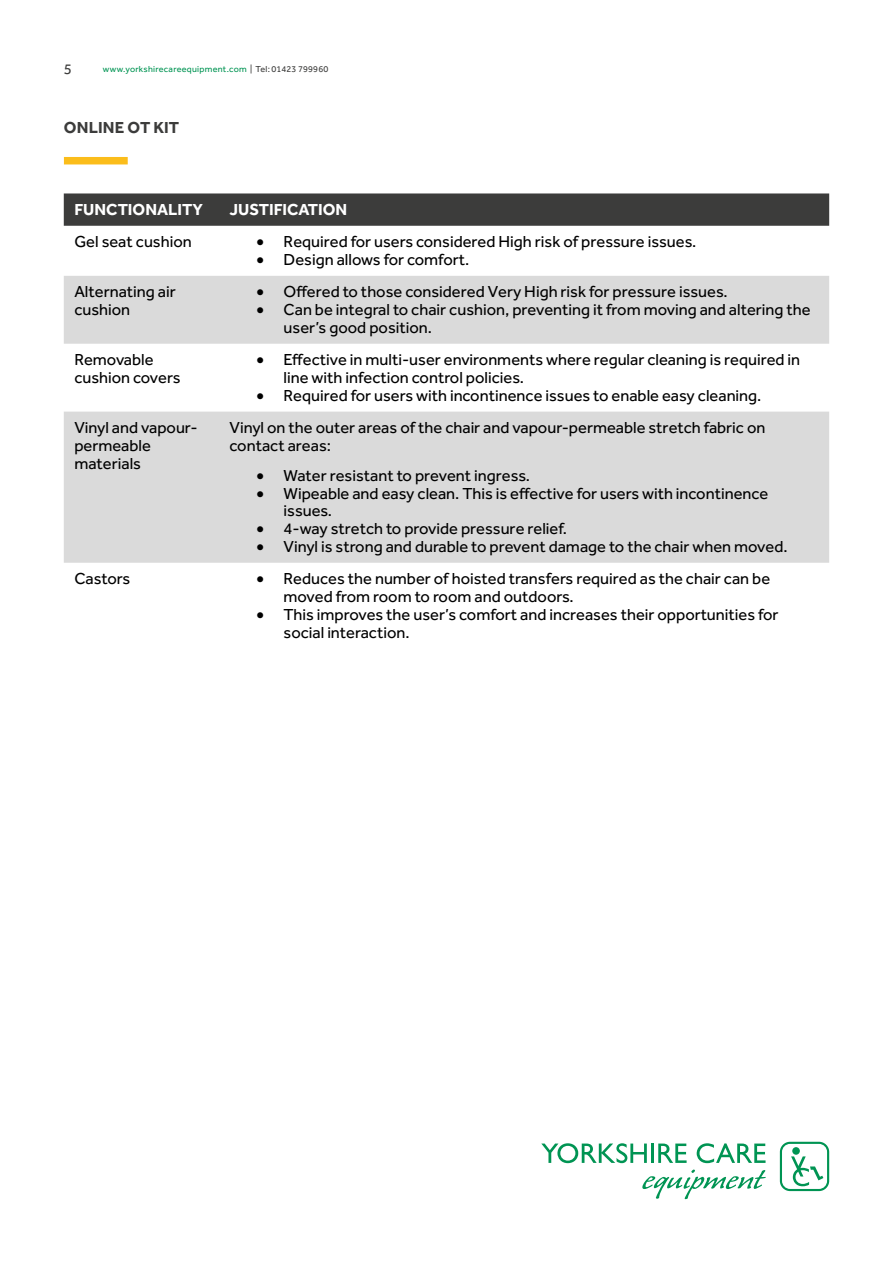
<style>
.page{position:relative;width:893px;height:1263px;background:#fff}
.page>*{position:absolute;margin:0;border:0;box-sizing:border-box;transform-origin:0 0}
.t1{font:16.5px/17.9px "Effra";color:#000}
.t2{font:700 16.5px "Effra";color:#fff}
.t3{font:700 16.5px "Effra";letter-spacing:.01em;color:#3c3c3b}
.t4{font:15px "Effra";color:#3c3c3b}
.t5{font:9px "Effra";letter-spacing:.025em;color:#009453}
.s1{color:#3c3c3b}
</style>
<div class="page">
<div style="left:64px;top:157px;width:64px;height:7px;background:#fbbd1b"></div>
<div style="left:64px;top:193px;width:765px;height:33px;background:#3c3c3b"></div>
<svg style="left:64px;top:276px;width:765px;height:287px;fill:#dadada"></svg>
<svg style="left:780px;top:1142px;width:49px;height:49px"></svg>
<svg style="left:541px;top:1143px;width:106px;height:20px"></svg>
<hr style="left:651px;top:1143px;width:3px;height:20px;background:#009453">
<svg style="left:658px;top:1143px;width:29px;height:20px"></svg>
<svg style="left:697px;top:1143px;width:68px;height:20px"></svg>
<svg style="left:642px;top:1169px;width:124px;height:30px"></svg>
<p class="t4" style="left:64px;top:60px;width:10px">5</p>
<p class="t5" style="left:103px;top:64px;width:227px">www.yorkshirecareequipment.com <span class="s1">| Tel: 01423 799960</span></p>
<p class="t3" style="left:64px;top:117px;width:117px">ONLINE OT KIT</p>
<p class="t2" style="left:74px;top:200px;width:130px">FUNCTIONALITY</p>
<p class="t2" style="left:230px;top:200px;width:119px">JUSTIFICATION</p>
<p class="t1" style="left:74px;top:233px;width:119px">Gel seat cushion</p>
<p class="t1" style="left:257px;top:233px;width:441px">• Required for users considered High risk of pressure issues.</p>
<p class="t1" style="left:257px;top:251px;width:214px">• Design allows for comfort.</p>
<p class="t1" style="left:74px;top:283px;width:103px">Alternating air cushion</p>
<p class="t1" style="left:257px;top:283px;width:473px">• Offered to those considered Very High risk for pressure issues.</p>
<p class="t1" style="left:284px;top:301px;width:529px;text-indent:-27px">• Can be integral to chair cushion, preventing it from moving and altering the user’s good position.</p>
<p class="t1" style="left:74px;top:351px;width:108px">Removable cushion covers</p>
<p class="t1" style="left:284px;top:351px;width:518px;text-indent:-27px">• Effective in multi-user environments where regular cleaning is required in line with infection control policies.</p>
<p class="t1" style="left:257px;top:386px;width:506px">• Required for users with incontinence issues to enable easy cleaning.</p>
<p class="t1" style="left:74px;top:419px;width:125px">Vinyl and vapour&shy;permeable materials</p>
<p class="t1" style="left:230px;top:419px;width:537px">Vinyl on the outer areas of the chair and vapour-permeable stretch fabric on contact areas:</p>
<p class="t1" style="left:257px;top:466px;width:275px">• Water resistant to prevent ingress.</p>
<p class="t1" style="left:284px;top:484px;width:486px;text-indent:-27px">• Wipeable and easy clean. This is effective for users with incontinence issues.</p>
<p class="t1" style="left:257px;top:520px;width:312px">• 4-way stretch to provide pressure relief.</p>
<p class="t1" style="left:257px;top:537px;width:533px">• Vinyl is strong and durable to prevent damage to the chair when moved.</p>
<p class="t1" style="left:74px;top:570px;width:57px">Castors</p>
<p class="t1" style="left:284px;top:570px;width:488px;text-indent:-27px">• Reduces the number of hoisted transfers required as the chair can be moved from room to room and outdoors.</p>
<p class="t1" style="left:284px;top:605px;width:497px;text-indent:-27px">• This improves the user’s comfort and increases their opportunities for social interaction.</p>
</div>
